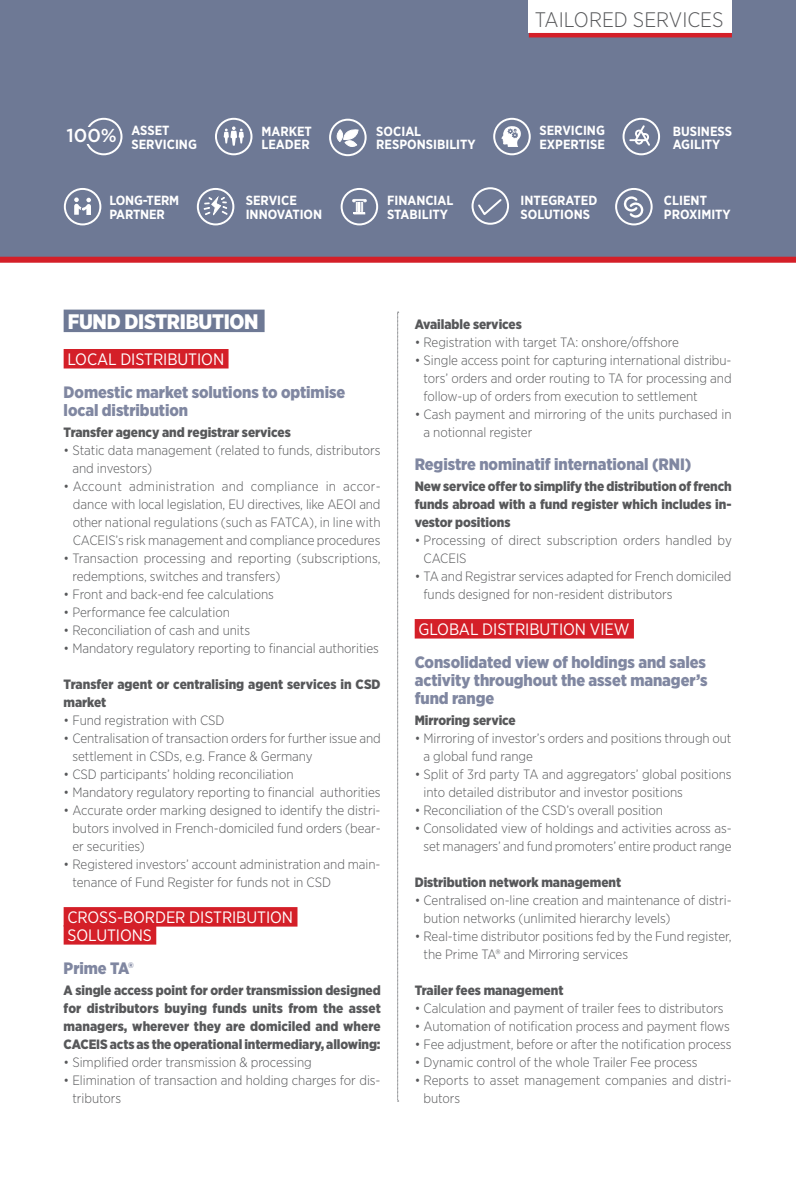
<style>
.page{position:relative;width:796px;height:1178px;background:#fff}
.page>*{position:absolute;margin:0;border:0;box-sizing:border-box;transform-origin:0 0}
.t1{font:900 21px "Gotham Narrow";letter-spacing:-.015em;color:#fff}
.t2{font:300 21px "Gotham Narrow";color:#57585a}
.t3{font:900 16.5px/33px "Gotham Narrow";letter-spacing:-.005em;color:#8087a1}
.t4{font:16.5px/18px "Gotham Narrow";letter-spacing:-.005em;color:#fff}
.t5{font:300 13.5px/18px "Gotham Narrow";letter-spacing:-.005em;color:#57585a}
.t6{font:900 13.5px/18px "Gotham Narrow";letter-spacing:-.005em;color:#57585a;text-align:justify}
.t7{font:700 13.2px/13.5px "Gotham Narrow";color:#fff}
.s1{font-family:"Gotham";font-weight:500;font-size:18.75px}
.s2{color:#6e7995}
.s3{font-weight:400;color:#fff}
.s4{font-weight:400;color:#d41f28}
.s5{color:#d41f28}
</style>
<div class="page">
<div style="left:64px;top:310px;width:200px;height:22px;background:#6e7995"></div>
<div style="left:64px;top:349px;width:164px;height:19px;background:#d41f28"></div>
<div style="left:64px;top:907px;width:233px;height:19px;background:#d41f28"></div>
<div style="left:64px;top:925px;width:92px;height:19px;background:#d41f28"></div>
<div style="left:414px;top:619px;width:219px;height:19px;background:#d41f28"></div>
<svg style="left:397px;top:312px;width:1px;height:790px"></svg>
<div style="left:0;top:0;width:795px;height:260px;background:#6e7995"></div>
<div style="left:0;top:257px;width:795px;height:6px;background:#d41f28"></div>
<div style="left:85px;top:118px;width:37px;height:37px;border:2px solid #fff;border-radius:50%"></div>
<div style="left:64px;top:127px;width:53px;height:17px;background:#6e7995"></div>
<div style="left:215px;top:118px;width:37px;height:37px;border:2px solid #fff;border-radius:50%"></div>
<svg style="left:223px;top:126px;width:21px;height:20px"></svg>
<div style="left:340px;top:188px;width:38px;height:37px;border:2px solid #fff;border-radius:50%"></div>
<svg style="left:352px;top:199px;width:15px;height:15px"></svg>
<div style="left:493px;top:118px;width:37px;height:37px;border:2px solid #fff;border-radius:50%"></div>
<svg style="left:501px;top:126px;width:20px;height:21px"></svg>
<div style="left:622px;top:118px;width:37px;height:37px;border:2px solid #fff;border-radius:50%"></div>
<svg style="left:629px;top:125px;width:20px;height:21px"></svg>
<div style="left:64px;top:188px;width:37px;height:37px;border:2px solid #fff;border-radius:50%"></div>
<svg style="left:74px;top:197px;width:17px;height:18px"></svg>
<div style="left:614px;top:188px;width:38px;height:37px;border:2px solid #fff;border-radius:50%"></div>
<svg style="left:623px;top:196px;width:20px;height:22px"></svg>
<div style="left:329px;top:119px;width:37px;height:37px;border:2px solid #fff;border-radius:50%"></div>
<svg style="left:333px;top:128px;width:25px;height:22px"></svg>
<div style="left:197px;top:188px;width:37px;height:37px;border:2px solid #fff;border-radius:50%"></div>
<svg style="left:203px;top:195px;width:25px;height:21px"></svg>
<div style="left:471px;top:187px;width:38px;height:38px;border:2px solid #fff;border-radius:50%"></div>
<svg style="left:476px;top:199px;width:26px;height:18px"></svg>
<div style="left:528px;top:0;width:203px;height:33px;background:#fff"></div>
<hr style="left:528px;top:33px;width:203px;height:4px;background:#d41f28">
<p class="t7" style="left:131px;top:124px;width:67px;text-indent:-65px"><span class="s1">100%</span> ASSET<br>SERVICING</p>
<p class="t7" style="left:261px;top:124px;width:52px">MARKET<br>LEADER</p>
<p class="t7" style="left:376px;top:124px;width:101px">SOCIAL<br>RESPONSIBILITY</p>
<h1 class="t2" style="left:534px;top:7px;width:190px">TAILORED SERVICES</h1>
<p class="t7" style="left:539px;top:124px;width:67px">SERVICING<br>EXPERTISE</p>
<p class="t7" style="left:672px;top:124px;width:61px">BUSINESS<br>AGILITY</p>
<p class="t7" style="left:109px;top:194px;width:71px">LONG-TERM<br>PARTNER</p>
<p class="t7" style="left:663px;top:194px;width:68px">CLIENT<br>PROXIMITY</p>
<p class="t7" style="left:245px;top:194px;width:78px">SERVICE<br>INNOVATION</p>
<p class="t7" style="left:520px;top:194px;width:78px">INTEGRATED<br>SOLUTIONS</p>
<p class="t7" style="left:387px;top:194px;width:68px">FINANCIAL<br>STABILITY</p>
<h1 class="t1" style="left:68px;top:307px;width:198px">FUND DISTRIBUTION<span class="s2">I</span></h1>
<p class="t3" style="left:64px;top:342px;width:283px"><span class="s3">LOCAL DISTRIBUTION</span><span class="s4">I<br></span>Domestic market solutions to optimise</p>
<p class="t3" style="left:64px;top:393px;width:126px">local distribution</p>
<p class="t6" style="left:64px;top:423px;width:228px">Transfer agency and registrar services</p>
<p class="t5" style="left:72px;top:441px;width:309px;text-indent:-9px">• Static data management (related to funds, distributors and investors)</p>
<p class="t5" style="left:73px;top:477px;width:309px;text-indent:-9px">• Account administration and compliance in accor&shy;dance with local legislation, EU directives, like AEOI and other national regulations (such as FATCA), in line with CACEIS’s risk management and compliance procedures</p>
<p class="t5" style="left:72px;top:549px;width:310px;text-indent:-9px">• Transaction processing and reporting (subscriptions, redemptions, switches and transfers)</p>
<p class="t5" style="left:64px;top:585px;width:212px">• Front and back-end fee calculations</p>
<p class="t5" style="left:64px;top:603px;width:168px">• Performance fee calculation</p>
<p class="t5" style="left:64px;top:621px;width:188px">• Reconciliation of cash and units</p>
<p class="t5" style="left:64px;top:639px;width:317px">• Mandatory regulatory reporting to financial authorities</p>
<p class="t6" style="left:64px;top:675px;width:318px">Transfer agent or centralising agent services in CSD market</p>
<p class="t5" style="left:64px;top:711px;width:162px">• Fund registration with CSD</p>
<p class="t5" style="left:72px;top:729px;width:310px;text-indent:-9px">• Centralisation of transaction orders for further issue and settlement in CSDs, e.g. France &amp; Germany</p>
<p class="t5" style="left:64px;top:765px;width:231px">• CSD participants’ holding reconciliation</p>
<p class="t5" style="left:64px;top:783px;width:318px">• Mandatory regulatory reporting to financial authorities</p>
<p class="t5" style="left:72px;top:801px;width:309px;text-indent:-9px">• Accurate order marking designed to identify the distri&shy;butors involved in French-domiciled fund orders (bear&shy;er securities)</p>
<p class="t5" style="left:72px;top:855px;width:309px;text-indent:-9px">• Registered investors’ account administration and main&shy;tenance of Fund Register for funds not in CSD</p>
<p class="t4" style="left:67px;top:908px;width:231px">CROSS-BORDER DISTRIBUTION<span class="s5">I<br></span>SOLUTIONS<span class="s5">I</span></p>
<p class="t3" style="left:64px;top:951px;width:72px">Prime TA®</p>
<p class="t6" style="left:64px;top:981px;width:318px">A single access point for order transmission designed for distributors buying funds units from the asset managers, wherever they are domiciled and where CACEIS acts as the operational intermediary, allowing:</p>
<p class="t5" style="left:64px;top:1053px;width:249px">• Simplified order transmission &amp; processing</p>
<p class="t5" style="left:72px;top:1071px;width:309px;text-indent:-9px">• Elimination of transaction and holding charges for dis&shy;tributors</p>
<p class="t6" style="left:414px;top:315px;width:109px">Available services</p>
<p class="t5" style="left:414px;top:333px;width:265px">• Registration with target TA: onshore/offshore</p>
<p class="t5" style="left:423px;top:351px;width:309px;text-align:justify;text-indent:-9px">• Single access point for capturing international distribu&shy;tors’ orders and order routing to TA for processing and follow-up of orders from execution to settlement</p>
<p class="t5" style="left:423px;top:405px;width:309px;text-indent:-9px">• Cash payment and mirroring of the units purchased in a notionnal register</p>
<p class="t3" style="left:414px;top:447px;width:278px">Registre nominatif international (RNI)</p>
<p class="t6" style="left:414px;top:477px;width:318px">New service offer to simplify the distribution of french funds abroad with a fund register which includes in&shy;vestor positions</p>
<p class="t5" style="left:423px;top:531px;width:310px;text-indent:-9px">• Processing of direct subscription orders handled by<br>CACEIS</p>
<p class="t5" style="left:423px;top:567px;width:309px;text-indent:-9px">• TA and Registrar services adapted for French domiciled funds designed for non-resident distributors</p>
<p class="t3" style="left:414px;top:612px;width:293px"><span class="s3">GLOBAL DISTRIBUTION VIEW</span><span class="s4">I<br></span>Consolidated view of holdings and sales</p>
<p class="t3" style="left:414px;top:671px;width:294px;line-height:18px">activity throughout the asset manager’s fund range</p>
<p class="t6" style="left:414px;top:711px;width:103px">Mirroring service</p>
<p class="t5" style="left:423px;top:729px;width:309px;text-indent:-9px">• Mirroring of investor’s orders and positions through out a global fund range</p>
<p class="t5" style="left:423px;top:765px;width:309px;text-indent:-9px">• Split of 3rd party TA and aggregators’ global positions into detailed distributor and investor positions</p>
<p class="t5" style="left:414px;top:801px;width:250px">• Reconciliation of the CSD’s overall position</p>
<p class="t5" style="left:414px;top:819px;width:318px;text-align:right">• Consolidated view of holdings and activities across as&shy;set managers’ and fund promoters’ entire product range</p>
<p class="t6" style="left:414px;top:873px;width:208px">Distribution network management</p>
<p class="t5" style="left:423px;top:891px;width:309px;text-indent:-9px">• Centralised on-line creation and maintenance of distri&shy;bution networks (unlimited hierarchy levels)</p>
<p class="t5" style="left:423px;top:927px;width:309px;text-indent:-9px">• Real-time distributor positions fed by the Fund register, the Prime TA® and Mirroring services</p>
<p class="t6" style="left:414px;top:981px;width:150px">Trailer fees management</p>
<p class="t5" style="left:414px;top:999px;width:310px">• Calculation and payment of trailer fees to distributors</p>
<p class="t5" style="left:414px;top:1017px;width:316px">• Automation of notification process and payment flows</p>
<p class="t5" style="left:414px;top:1035px;width:318px">• Fee adjustment, before or after the notification process</p>
<p class="t5" style="left:414px;top:1053px;width:284px">• Dynamic control of the whole Trailer Fee process</p>
<p class="t5" style="left:423px;top:1071px;width:310px;text-indent:-9px">• Reports to asset management companies and distri&shy;butors</p>
</div>
